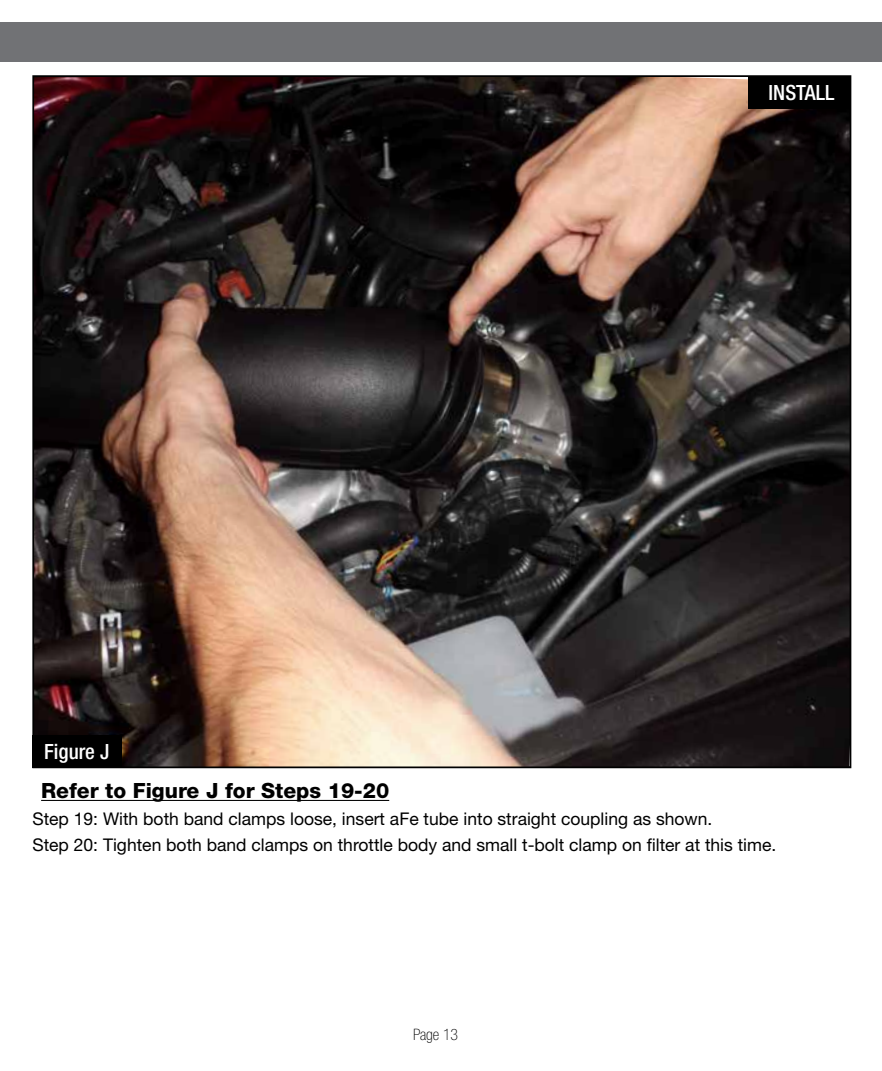
<style>
.page{position:relative;width:882px;height:1071px;background:#fff}
.page>*{position:absolute;margin:0;border:0;box-sizing:border-box;transform-origin:0 0}
.t1{font:800 21px "Helvetica Neue";color:#000}
.t2{font:500 condensed 21px "Helvetica Neue";color:#fff}
.t3{font:17.5px/26.2px "Helvetica Neue";color:#000}
.t4{font:100 condensed 15.75px "Helvetica Neue";color:#000}
</style>
<div class="page">
<div style="left:0;top:23px;width:882px;height:39px;background:#717275"></div>
<img style="left:35px;top:78px;width:813px;height:687px">
<hr style="left:41px;top:800px;width:348px;height:1px;background:#000">
<div style="left:32px;top:735px;width:90px;height:33px;background:#000"></div>
<div style="left:748px;top:76px;width:103px;height:33px;background:#000"></div>
<p class="t2" style="left:44px;top:739px;width:67px">Figure J</p>
<p class="t2" style="left:769px;top:80px;width:67px">INSTALL</p>
<p class="t1" style="left:41px;top:778px;width:350px">Refer to Figure J for Steps 19-20</p>
<p class="t3" style="left:32px;top:805px;width:746px">Step 19: With both band clamps loose, insert aFe tube into straight coupling as shown.<br>Step 20: Tighten both band clamps on throttle body and small t-bolt clamp on filter at this time.</p>
<p class="t4" style="left:413px;top:1025px;width:47px">Page 13</p>
</div>
